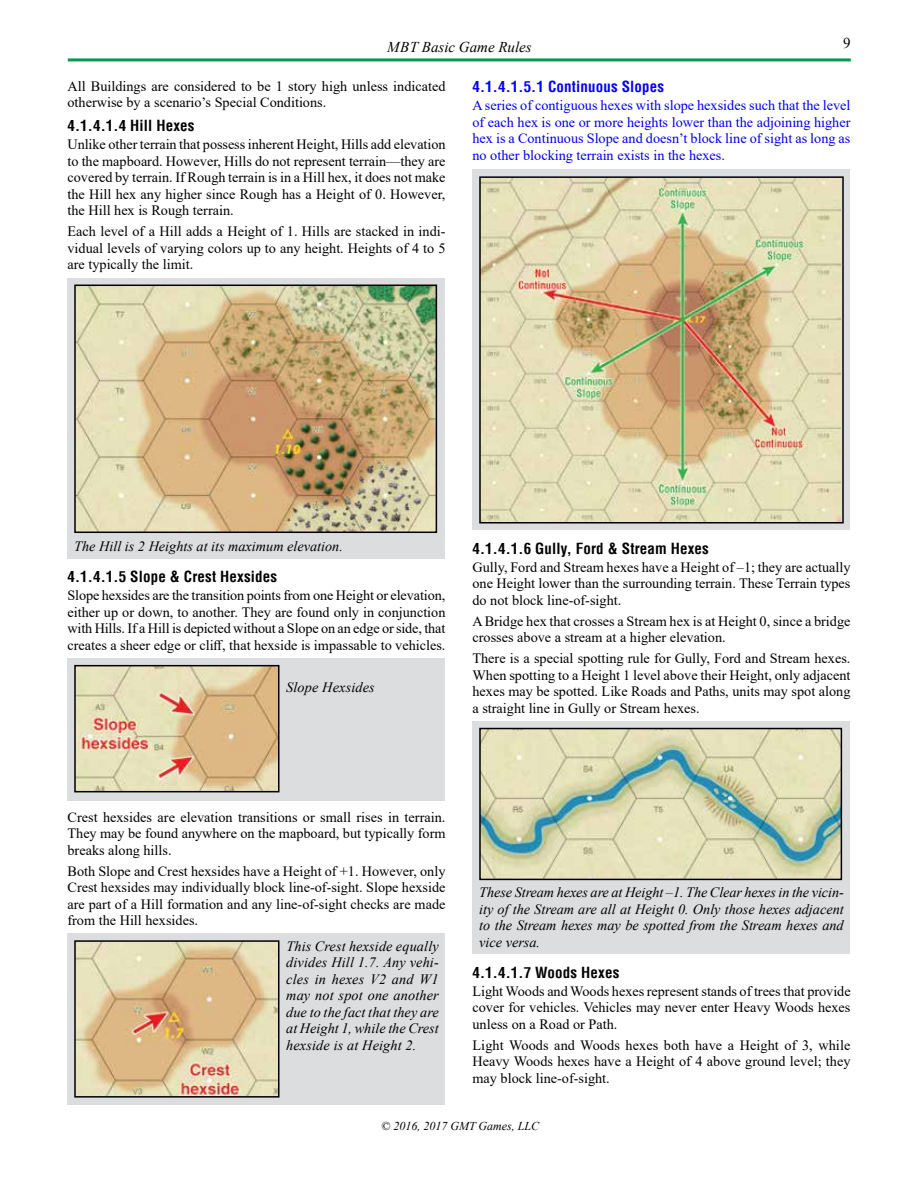
<style>
.page{position:relative;width:918px;height:1188px;background:#fff}
.page>*{position:absolute;margin:0;border:0;box-sizing:border-box;transform-origin:0 0}
.t1{font:700 condensed 15px "Helvetica LT";letter-spacing:.01em;color:#000}
.t2{font:700 condensed 15px "Helvetica LT";letter-spacing:.01em;color:#00f}
.t3{font:italic 15px "Times New Roman";color:#000}
.t4{font:15px "Times New Roman";color:#000}
.t5{font:14.25px/16.5px "Times New Roman";color:#000;text-align:justify}
.t6{font:italic 14.25px/16.5px "Times New Roman";color:#000;text-align:justify}
.t7{font:14.25px/16.5px "Times New Roman";color:#00f;text-align:justify}
.t8{font:italic 12px "Times New Roman";color:#000}
</style>
<div class="page">
<hr style="left:68px;top:58px;width:783px;height:3px;background:#009a4e">
<div style="left:68px;top:278px;width:378px;height:280px;background:#dcddde"></div>
<img style="left:77px;top:288px;width:357px;height:242px">
<div style="left:74px;top:285px;width:363px;height:248px;border:2px solid #000"></div>
<div style="left:68px;top:658px;width:378px;height:143px;background:#dcddde"></div>
<img style="left:77px;top:668px;width:199px;height:121px">
<div style="left:74px;top:665px;width:205px;height:127px;border:2px solid #000"></div>
<div style="left:68px;top:934px;width:378px;height:171px;background:#dcddde"></div>
<img style="left:77px;top:943px;width:199px;height:152px">
<div style="left:74px;top:940px;width:205px;height:158px;border:2px solid #000"></div>
<div style="left:472px;top:170px;width:378px;height:360px;background:#dcddde"></div>
<img style="left:482px;top:179px;width:359px;height:342px">
<div style="left:479px;top:176px;width:365px;height:348px;border:2px solid #000"></div>
<div style="left:472px;top:721px;width:378px;height:233px;background:#dcddde"></div>
<img style="left:482px;top:731px;width:357px;height:146px">
<div style="left:479px;top:728px;width:363px;height:152px;border:2px solid #000"></div>
<p class="t3" style="left:387px;top:36px;width:146px">MBT Basic Game Rules</p>
<p class="t4" style="left:843px;top:32px;width:9px">9</p>
<p class="t5" style="left:68px;top:77px;width:380px">All Buildings are considered to be 1 story high unless indicated otherwise by a scenario’s Special Conditions.</p>
<p class="t1" style="left:68px;top:117px;width:128px">4.1.4.1.4 Hill Hexes</p>
<p class="t5" style="left:68px;top:136px;width:380px">Unlike other terrain that possess inherent Height, Hills add elevation to the mapboard. However, Hills do not represent terrain—they are covered by terrain. If Rough terrain is in a Hill hex, it does not make the Hill hex any higher since Rough has a Height of 0. However, the Hill hex is Rough terrain.</p>
<p class="t5" style="left:68px;top:223px;width:380px">Each level of a Hill adds a Height of 1. Hills are stacked in indi&shy;vidual levels of varying colors up to any height. Heights of 4 to 5 are typically the limit.</p>
<p class="t2" style="left:472px;top:77px;width:193px">4.1.4.1.5.1 Continuous Slopes</p>
<p class="t7" style="left:472px;top:97px;width:380px">A series of contiguous hexes with slope hexsides such that the level of each hex is one or more heights lower than the adjoining higher hex is a Continuous Slope and doesn’t block line of sight as long as no other blocking terrain exists in the hexes.</p>
<p class="t6" style="left:74px;top:538px;width:270px">The Hill is 2 Heights at its maximum elevation.</p>
<p class="t1" style="left:68px;top:567px;width:211px">4.1.4.1.5 Slope &amp; Crest Hexsides</p>
<p class="t5" style="left:68px;top:587px;width:380px">Slope hexsides are the transition points from one Height or elevation, either up or down, to another. They are found only in conjunction with Hills. If a Hill is depicted without a Slope on an edge or side, that creates a sheer edge or cliff, that hexside is impassable to vehicles.</p>
<p class="t6" style="left:286px;top:678px;width:90px">Slope Hexsides</p>
<p class="t1" style="left:472px;top:539px;width:238px">4.1.4.1.6 Gully, Ford &amp; Stream Hexes</p>
<p class="t5" style="left:472px;top:558px;width:380px">Gully, Ford and Stream hexes have a Height of –1; they are actually one Height lower than the surrounding terrain. These Terrain types do not block line-of-sight.</p>
<p class="t5" style="left:472px;top:612px;width:380px">A Bridge hex that crosses a Stream hex is at Height 0, since a bridge crosses above a stream at a higher elevation.</p>
<p class="t5" style="left:472px;top:650px;width:380px">There is a special spotting rule for Gully, Ford and Stream hexes.<br>When spotting to a Height 1 level above their Height, only adjacent hexes may be spotted. Like Roads and Paths, units may spot along a straight line in Gully or Stream hexes.</p>
<p class="t5" style="left:68px;top:808px;width:380px">Crest hexsides are elevation transitions or small rises in terrain.<br>They may be found anywhere on the mapboard, but typically form breaks along hills.</p>
<p class="t5" style="left:68px;top:862px;width:380px">Both Slope and Crest hexsides have a Height of +1. However, only Crest hexsides may individually block line-of-sight. Slope hexside are part of a Hill formation and any line-of-sight checks are made from the Hill hexsides.</p>
<p class="t6" style="left:286px;top:937px;width:154px">This Crest hexside equally divides Hill 1.7. Any vehi&shy;cles in hexes V2 and W1 may not spot one another due to the fact that they are at Height 1, while the Crest hexside is at Height 2.</p>
<p class="t6" style="left:479px;top:884px;width:366px">These Stream hexes are at Height –1. The Clear hexes in the vicin&shy;ity of the Stream are all at Height 0. Only those hexes adjacent to the Stream hexes may be spotted from the Stream hexes and vice versa.</p>
<p class="t1" style="left:472px;top:963px;width:148px">4.1.4.1.7 Woods Hexes</p>
<p class="t5" style="left:472px;top:982px;width:380px">Light Woods and Woods hexes represent stands of trees that provide cover for vehicles. Vehicles may never enter Heavy Woods hexes unless on a Road or Path.</p>
<p class="t5" style="left:472px;top:1036px;width:380px">Light Woods and Woods hexes both have a Height of 3, while Heavy Woods hexes have a Height of 4 above ground level; they may block line-of-sight.</p>
<p class="t8" style="left:381px;top:1118px;width:159px">© 2016, 2017 GMT Games, LLC</p>
</div>
